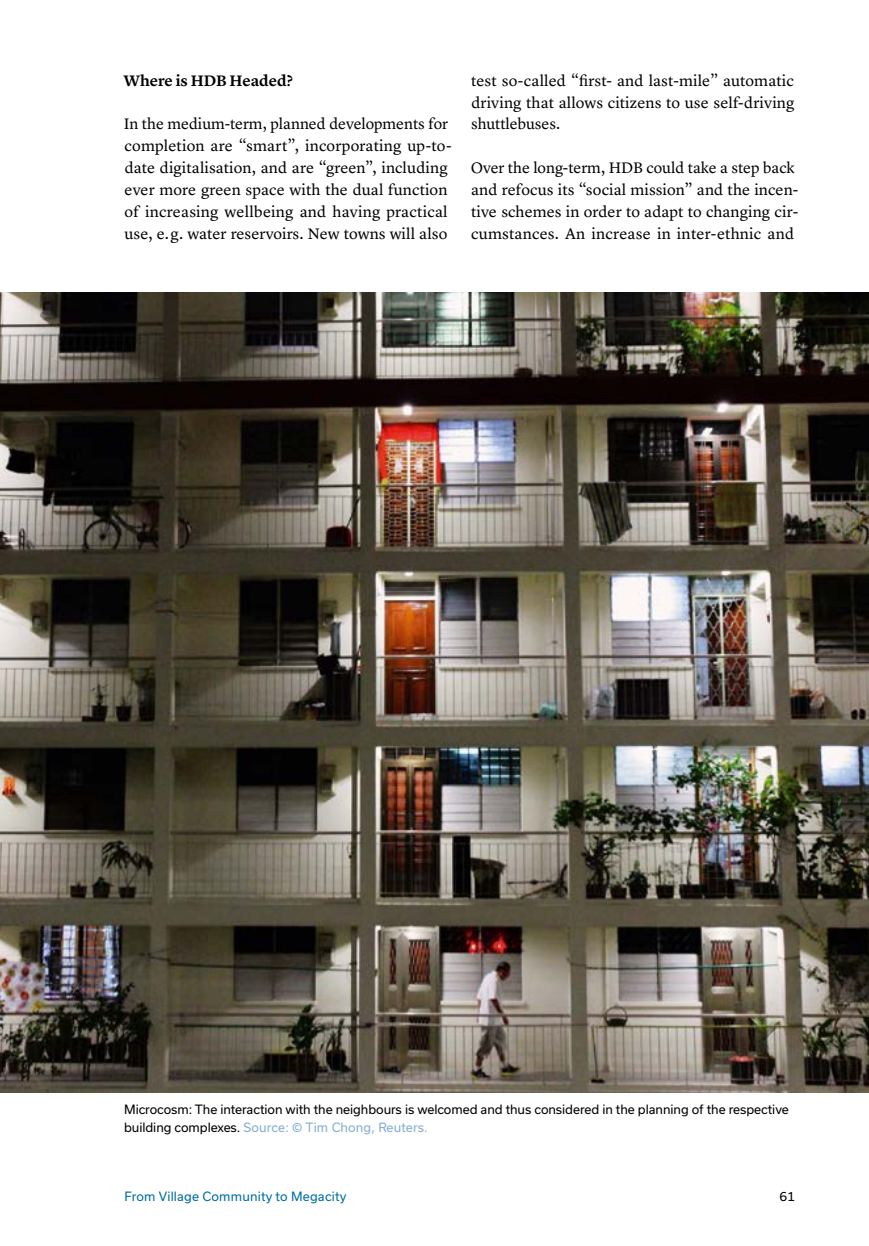
<style>
.page{position:relative;width:869px;height:1246px;background:#fff}
.page>*{position:absolute;margin:0;border:0;box-sizing:border-box;transform-origin:0 0}
.t1{font:15.75px/21.9px "Lyon Text";letter-spacing:.005em;color:#000}
.t2{font:600 15.75px "Lyon Text";letter-spacing:-.005em;color:#000}
.t3{font:12.25px/17.5px "Usual";letter-spacing:-.005em;color:#000}
.t4{font:12.25px "Usual";letter-spacing:.015em;color:#006ca6}
.s1{color:#85aed2}
</style>
<div class="page">
<img style="left:0;top:292px;width:868px;height:800px">
<p class="t2" style="left:123px;top:68px;width:171px">Where is HDB Headed?</p>
<p class="t1" style="left:124px;top:112px;width:329px">In the medium-term, planned developments for completion are “smart”, incorporating up-to&shy;date digitalisation, and are “green”, including ever more green space with the dual function of increasing wellbeing and having practical use, e. g. water reservoirs. New towns will also</p>
<p class="t1" style="left:471px;top:68px;width:325px;text-align:justify">test so-called “first- and last-mile” automatic driving that allows citizens to use self-driving shuttlebuses.</p>
<p class="t1" style="left:470px;top:156px;width:329px">Over the long-term, HDB could take a step back and refocus its “social mission” and the incen&shy;tive schemes in order to adapt to changing cir&shy;cumstances. An increase in inter-ethnic and</p>
<p class="t3" style="left:124px;top:1100px;width:666px">Microcosm: The interaction with the neighbours is welcomed and thus considered in the planning of the respective building complexes. <span class="s1">Source: © Tim Chong, Reuters.</span></p>
<p class="t4" style="left:125px;top:1188px;width:223px">From Village Community to Megacity</p>
<p class="t3" style="left:779px;top:1186px;width:17px">61</p>
</div>
